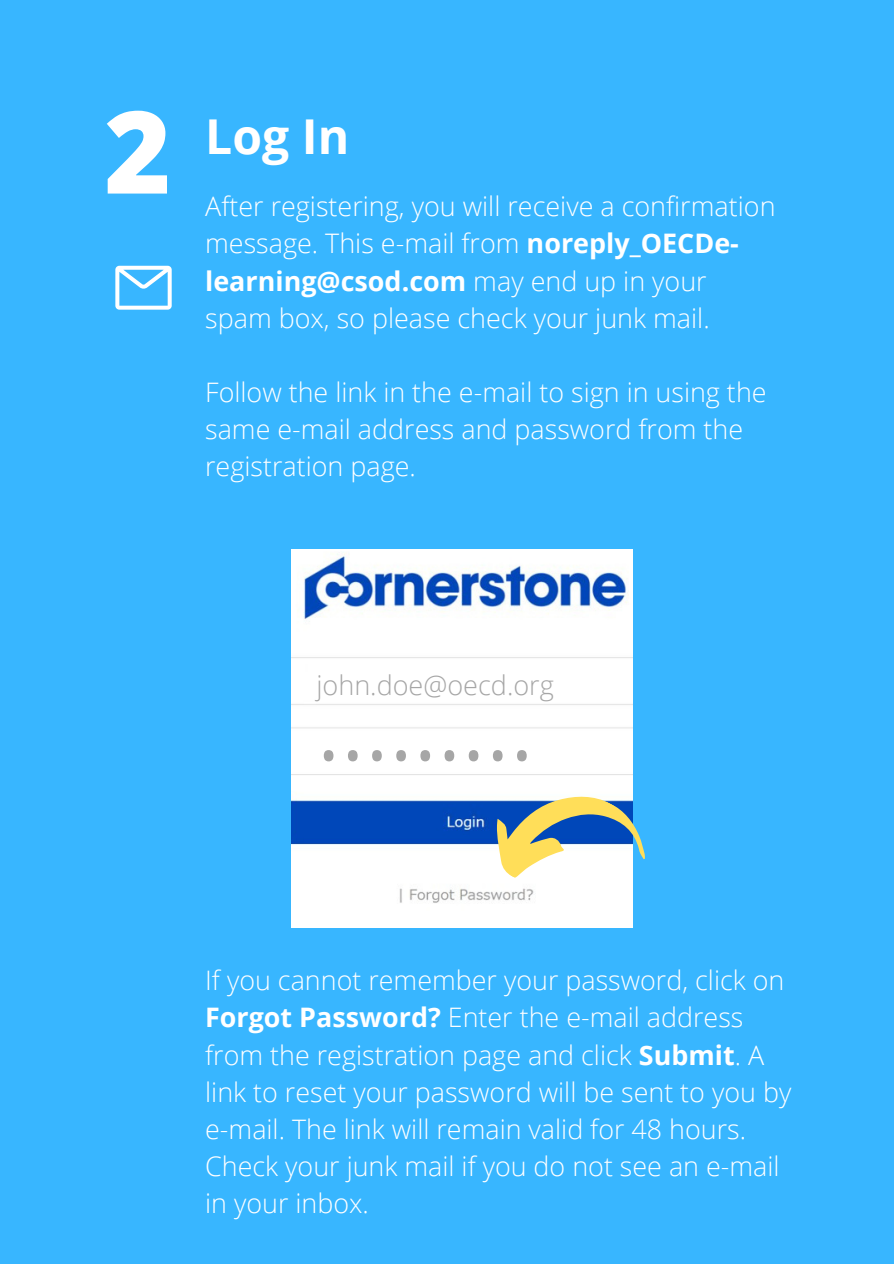
<style>
.page{position:relative;width:894px;height:1264px;background:#fff}
.page>*{position:absolute;margin:0;border:0;box-sizing:border-box;transform-origin:0 0}
.t1{font:800 114.45px "Open Sans";color:#fff}
.t2{font:300 64.2px "Open Sans";color:#a6a6a6}
.t3{font:700 48px "Open Sans";color:#fff}
.t4{font:300 27px "Open Sans";color:#a6a6a6}
.t5{font:300 26.85px/37.2px "Open Sans";color:#fff}
.s1{font-weight:700}
</style>
<div class="page">
<div style="left:0;top:0;width:893px;height:1263px;background:#38b6ff"></div>
<svg style="left:115px;top:266px;width:57px;height:44px"></svg>
<img style="left:291px;top:549px;width:341px;height:378px">
<svg style="left:477px;top:760px;width:168px;height:167px;background:#cfdada"></svg>
<p class="t1" style="left:104px;top:71px;width:68px">2</p>
<p class="t3" style="left:205px;top:103px;width:145px">Log In</p>
<p class="t5" style="left:205px;top:187px;width:571px">After registering, you will receive a confirmation message. This e-mail from <span class="s1">noreply_OECDe&shy;learning@csod.com</span> may end up in your spam box, so please check your junk mail.</p>
<p class="t5" style="left:205px;top:373px;width:562px">Follow the link in the e-mail to sign in using the same e-mail address and password from the registration page.</p>
<p class="t4" style="left:316px;top:666px;width:239px">john.doe@oecd.org</p>
<p class="t2" style="left:316px;top:710px;width:219px">•••••••••</p>
<p class="t5" style="left:205px;top:961px;width:587px">If you cannot remember your password, click on <span class="s1">Forgot Password?</span> Enter the e-mail address from the registration page and click <span class="s1">Submit</span>. A link to reset your password will be sent to you by e-mail. The link will remain valid for 48 hours.<br>Check your junk mail if you do not see an e-mail in your inbox.</p>
</div>
